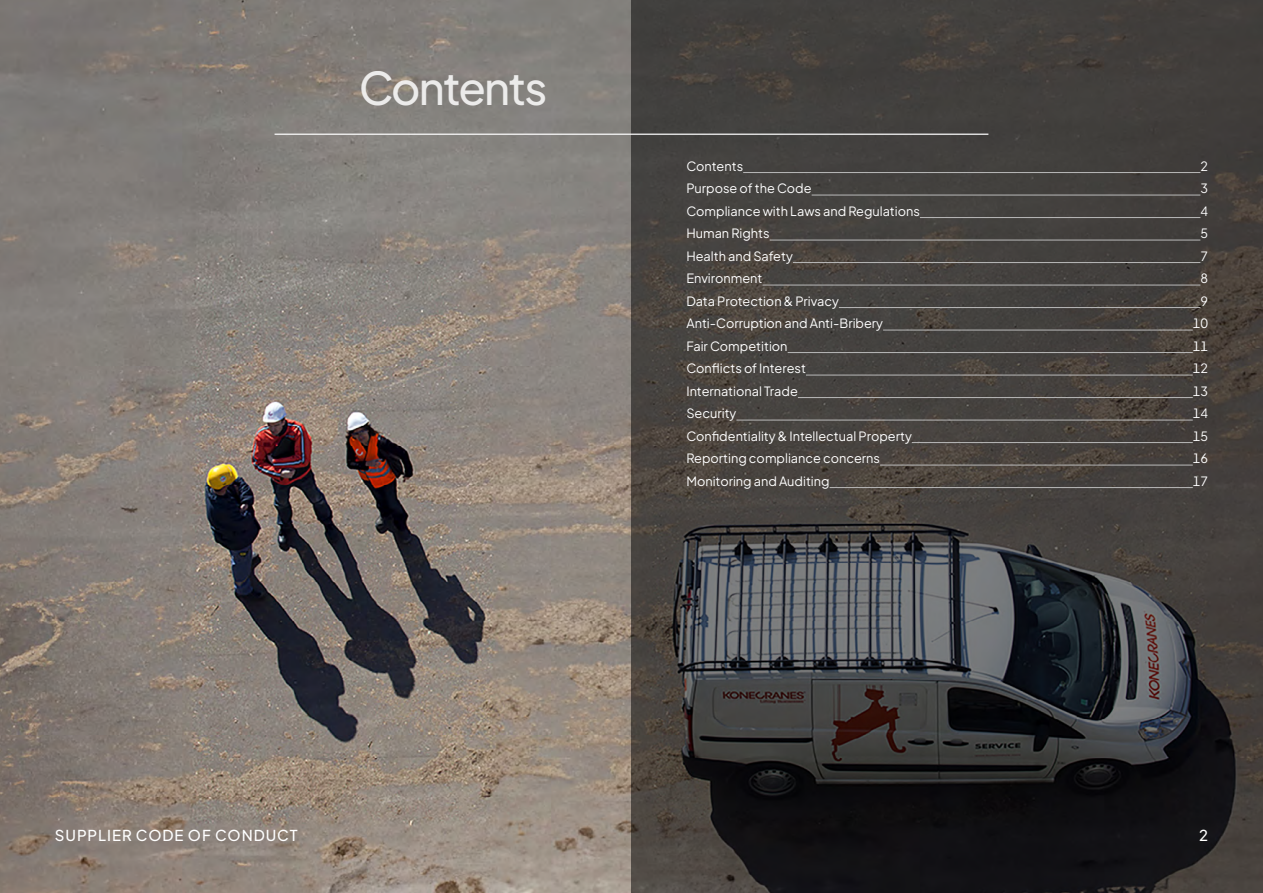
<style>
.page{position:relative;width:1263px;height:893px;background:#fff}
.page>*{position:absolute;margin:0;border:0;box-sizing:border-box;transform-origin:0 0}
.t1{font:45px "Plus Jakarta Sans";letter-spacing:-.04em;color:#fff}
.t2{font:15px "Plus Jakarta Sans";letter-spacing:.06em;color:#fff}
.t3{font:12.75px "Plus Jakarta Sans";color:#fff}
</style>
<div class="page">
<img style="left:0;top:0;width:631px;height:893px">
<svg style="left:631px;top:0;width:632px;height:893px;background:#3f3c3b"></svg>
<hr style="left:275px;top:134px;width:713px;height:1px;background:#fff">
<hr style="left:743px;top:172px;width:457px;height:1px;background:#bababa">
<hr style="left:812px;top:195px;width:388px;height:1px;background:#bababa">
<hr style="left:920px;top:217px;width:280px;height:1px;background:#bababa">
<hr style="left:770px;top:240px;width:430px;height:1px;background:#bababa">
<hr style="left:793px;top:262px;width:407px;height:1px;background:#bababa">
<hr style="left:762px;top:285px;width:438px;height:1px;background:#bababa">
<hr style="left:839px;top:307px;width:361px;height:1px;background:#bababa">
<hr style="left:883px;top:330px;width:310px;height:1px;background:#bababa">
<hr style="left:788px;top:352px;width:405px;height:1px;background:#bababa">
<hr style="left:806px;top:375px;width:387px;height:1px;background:#bababa">
<hr style="left:798px;top:397px;width:395px;height:1px;background:#bababa">
<hr style="left:736px;top:420px;width:457px;height:1px;background:#bababa">
<hr style="left:912px;top:442px;width:281px;height:1px;background:#bababa">
<hr style="left:880px;top:465px;width:313px;height:1px;background:#bababa">
<hr style="left:830px;top:487px;width:363px;height:1px;background:#bababa">
<h1 class="t1" style="left:358px;top:52px;width:191px">Contents</h1>
<p class="t3" style="left:686px;top:155px;width:58px">Contents</p>
<p class="t3" style="left:1200px;top:155px;width:9px">2</p>
<p class="t3" style="left:686px;top:178px;width:127px">Purpose of the Code</p>
<p class="t3" style="left:1200px;top:178px;width:9px">3</p>
<p class="t3" style="left:686px;top:200px;width:235px">Compliance with Laws and Regulations</p>
<p class="t3" style="left:1200px;top:200px;width:9px">4</p>
<p class="t3" style="left:686px;top:223px;width:85px">Human Rights</p>
<p class="t3" style="left:1200px;top:223px;width:9px">5</p>
<p class="t3" style="left:686px;top:245px;width:108px">Health and Safety</p>
<p class="t3" style="left:1200px;top:245px;width:9px">7</p>
<p class="t3" style="left:686px;top:268px;width:78px">Environment</p>
<p class="t3" style="left:1200px;top:268px;width:9px">8</p>
<p class="t3" style="left:686px;top:290px;width:154px">Data Protection &amp; Privacy</p>
<p class="t3" style="left:1200px;top:290px;width:9px">9</p>
<p class="t3" style="left:686px;top:313px;width:198px">Anti-Corruption and Anti-Bribery</p>
<p class="t3" style="left:1193px;top:313px;width:17px">10</p>
<p class="t3" style="left:686px;top:335px;width:103px">Fair Competition</p>
<p class="t3" style="left:1193px;top:335px;width:17px">11</p>
<p class="t3" style="left:686px;top:358px;width:121px">Conflicts of Interest</p>
<p class="t3" style="left:1193px;top:358px;width:17px">12</p>
<p class="t3" style="left:686px;top:380px;width:113px">International Trade</p>
<p class="t3" style="left:1193px;top:380px;width:17px">13</p>
<p class="t3" style="left:686px;top:403px;width:52px">Security</p>
<p class="t3" style="left:1193px;top:403px;width:17px">14</p>
<p class="t3" style="left:686px;top:425px;width:227px">Confidentiality &amp; Intellectual Property</p>
<p class="t3" style="left:1193px;top:425px;width:17px">15</p>
<p class="t3" style="left:686px;top:448px;width:195px">Reporting compliance concerns</p>
<p class="t3" style="left:1193px;top:448px;width:17px">16</p>
<p class="t3" style="left:686px;top:470px;width:145px">Monitoring and Auditing</p>
<p class="t3" style="left:1193px;top:470px;width:17px">17</p>
<p class="t2" style="left:55px;top:823px;width:244px">SUPPLIER CODE OF CONDUCT</p>
<p class="t2" style="left:1199px;top:823px;width:10px">2</p>
</div>
